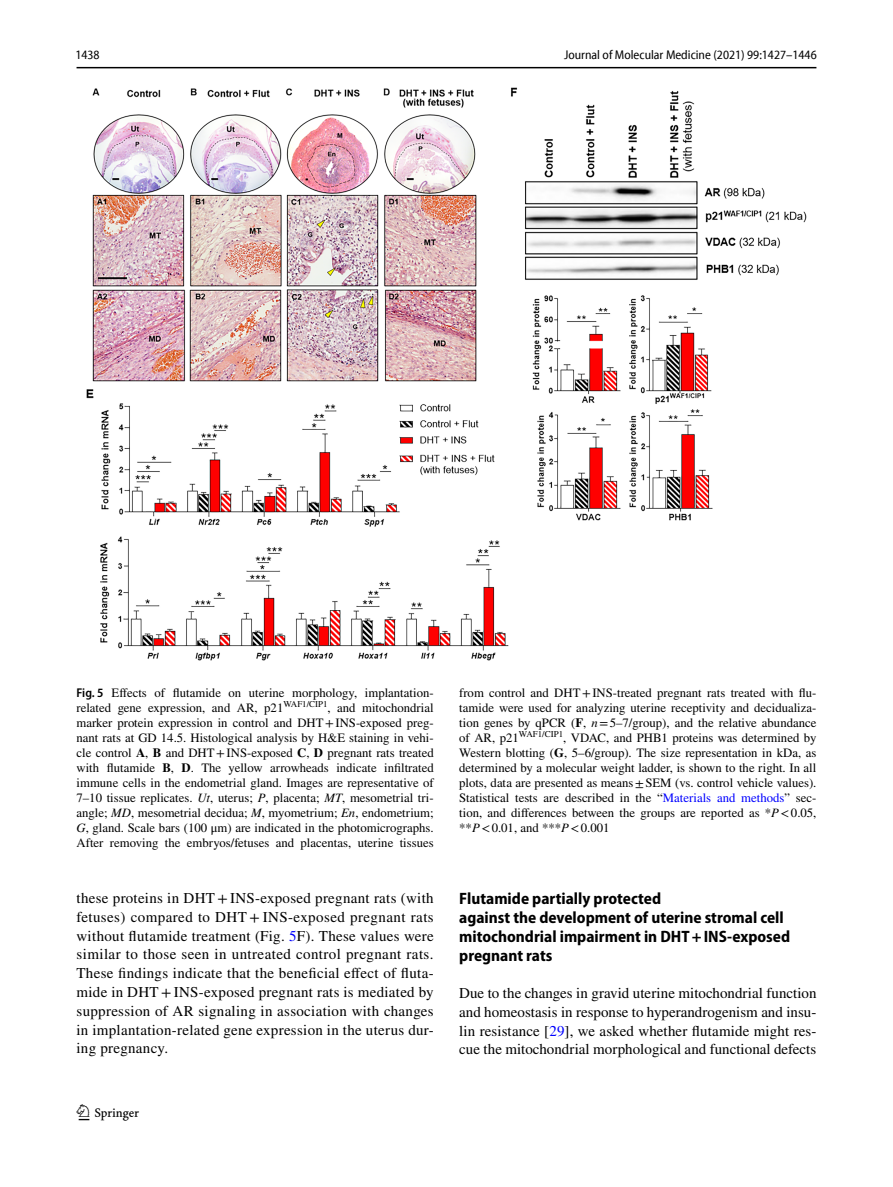
<style>
.page{position:relative;width:893px;height:1187px;background:#fff}
.page>*{position:absolute;margin:0;border:0;box-sizing:border-box;transform-origin:0 0}
.t1{font:22.5px "Springnew Regular 2";color:#000}
.t2{font:700 semi-condensed 16.5px/18.8px "Myriad Pro";color:#000}
.t3{font:15px/18.8px "STIX";letter-spacing:.01em;color:#000;text-align:justify}
.t4{font:12.75px/15px "STIX";color:#000;text-align:justify}
.t5{font:semi-condensed 12.75px "Myriad Pro Unic";color:#000}
.s1{font-family:"Myriad Pro";font-weight:600;font-stretch:semi-condensed}
.s2{font-weight:700}
.s3{font-style:italic}
.s4{color:#00f}
</style>
<div class="page">
<hr style="left:77px;top:67px;width:739px;height:1px;background:#000">
<img style="left:86px;top:87px;width:721px;height:574px">
<p class="t5" style="left:75px;top:50px;width:26px">1438</p>
<p class="t5" style="left:564px;top:50px;width:254px">Journal of Molecular Medicine (2021) 99:1427–1446</p>
<p class="t4" style="left:77px;top:685px;width:359px"><span class="s1">Fig. 5</span> Effects of flutamide on uterine morphology, implantation&shy;related gene expression, and AR, p21<sup>WAF1/CIP1</sup>, and mitochondrial marker protein expression in control and DHT+INS-exposed preg&shy;nant rats at GD 14.5. Histological analysis by H&amp;E staining in vehi&shy;cle control <span class="s2">A</span>, <span class="s2">B</span> and DHT+INS-exposed <span class="s2">C</span>, <span class="s2">D</span> pregnant rats treated with flutamide <span class="s2">B</span>, <span class="s2">D</span>. The yellow arrowheads indicate infiltrated immune cells in the endometrial gland. Images are representative of 7–10 tissue replicates. <span class="s3">Ut</span>, uterus; <span class="s3">P</span>, placenta; <span class="s3">MT</span>, mesometrial tri&shy;angle; <span class="s3">MD</span>, mesometrial decidua; <span class="s3">M</span>, myometrium; <span class="s3">En</span>, endometrium; <span class="s3">G</span>, gland. Scale bars (100 μm) are indicated in the photomicrographs.<br>After removing the embryos/fetuses and placentas, uterine tissues</p>
<p class="t4" style="left:459px;top:685px;width:359px">from control and DHT+INS-treated pregnant rats treated with flu&shy;tamide were used for analyzing uterine receptivity and decidualiza&shy;tion genes by qPCR (<span class="s2">F</span>, <span class="s3">n</span>=5–7/group), and the relative abundance of AR, p21<sup>WAF1/CIP1</sup>, VDAC, and PHB1 proteins was determined by Western blotting (<span class="s2">G</span>, 5–6/group). The size representation in kDa, as determined by a molecular weight ladder, is shown to the right. In all plots, data are presented as means±SEM (vs. control vehicle values).<br>Statistical tests are described in the “<span class="s4">Materials and methods</span>” sec&shy;tion, and differences between the groups are reported as *<span class="s3">P</span>&lt;0.05, **<span class="s3">P</span>&lt;0.01, and ***<span class="s3">P</span>&lt;0.001</p>
<p class="t3" style="left:77px;top:889px;width:359px">these proteins in DHT+INS-exposed pregnant rats (with fetuses) compared to DHT + INS-exposed pregnant rats without flutamide treatment (Fig. <span class="s4">5</span>F). These values were similar to those seen in untreated control pregnant rats.<br>These findings indicate that the beneficial effect of fluta&shy;mide in DHT+INS-exposed pregnant rats is mediated by suppression of AR signaling in association with changes in implantation-related gene expression in the uterus dur&shy;ing pregnancy.</p>
<p class="t2" style="left:459px;top:889px;width:332px">Flutamide partially protected<br>against the development of uterine stromal cell mitochondrial impairment in DHT+INS‑exposed pregnant rats</p>
<p class="t3" style="left:459px;top:984px;width:359px">Due to the changes in gravid uterine mitochondrial function and homeostasis in response to hyperandrogenism and insu&shy;lin resistance [<span class="s4">29</span>], we asked whether flutamide might res&shy;cue the mitochondrial morphological and functional defects</p>
<h1 class="t1" style="left:79px;top:1104px;width:62px">1 3</h1>
</div>
